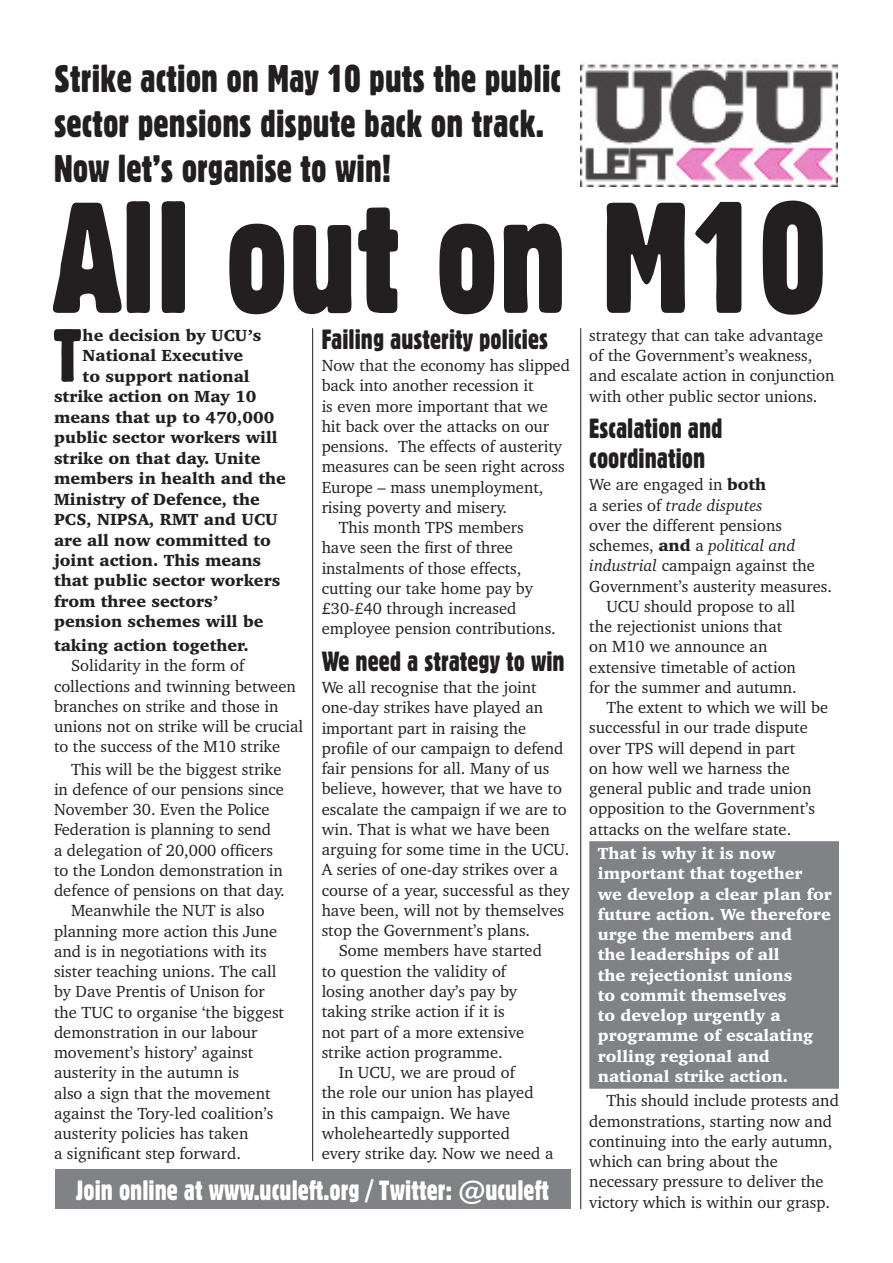
<style>
.page{position:relative;width:893px;height:1263px;background:#fff}
.page>*{position:absolute;margin:0;border:0;box-sizing:border-box;transform-origin:0 0}
.Banner{font:153px "Gothic 821 Condensed BT";color:#231f20}
.Body_text{font:73.35px "Gothic 821 Condensed BT";color:#231f20}
.Banner-2{font:37.5px/45px "Gothic 821 Condensed BT";color:#231f20}
.Sub_Head{font:27px/30px "Gothic 821 Condensed BT";color:#231f20}
.Join_box_header{font:27px "Gothic 821 Condensed BT";color:#fff}
.Body_text-2{font:16.5px/20.2px "Charter";color:#231f20}
.First_para_after_sub{font:16.5px/20.2px "Charter";color:#231f20}
.Body_text-3{font:900 16.5px "Charter";color:#231f20}
.Body_text-4{font:900 16.5px/20.2px "Charter";color:#fff}
.s1{font-weight:900}
.s2{font-style:italic}
</style>
<div class="page">
<div style="left:55px;top:1169px;width:515px;height:40px;background:#808285"></div>
<hr style="left:312px;top:328px;width:1px;height:833px;background:#231f20">
<img style="left:580px;top:64px;width:257px;height:123px">
<div style="left:589px;top:841px;width:250px;height:248px;background:#808285"></div>
<hr style="left:580px;top:328px;width:1px;height:881px;background:#231f20">
<p class="Banner-2" style="left:54px;top:56px;width:509px">Strike action on May 10 puts the public sector pensions dispute back on track.</p>
<p class="Banner-2" style="left:54px;top:146px;width:339px">Now let’s organise to win!</p>
<p class="Banner" style="left:54px;top:165px;width:774px">All out on M10</p>
<p class="Body_text" style="left:54px;top:311px;width:30px">T</p>
<p class="Body_text-3" style="left:83px;top:325px;width:180px">he decision by UCU’s</p>
<p class="Body_text-2" style="left:589px;top:325px;width:247px">strategy that can take advantage of the Government’s weakness, and escalate action in conjunction with other public sector unions.</p>
<p class="Sub_Head" style="left:589px;top:413px;width:135px">Escalation and coordination</p>
<p class="First_para_after_sub" style="left:589px;top:474px;width:244px">We are engaged in <span class="s1">both<br></span>a series of <span class="s2">trade disputes<br></span>over the different pensions schemes, <span class="s1">and</span> a <span class="s2">political and industrial</span> campaign against the<br>Government’s austerity measures.</p>
<p class="Body_text-2" style="left:589px;top:596px;width:209px;text-indent:17px">UCU should propose to all the rejectionist unions that on M10 we announce an extensive timetable of action for the summer and autumn.</p>
<p class="Body_text-2" style="left:589px;top:697px;width:240px;text-indent:17px">The extent to which we will be successful in our trade dispute over TPS will depend in part<br>on how well we harness the general public and trade union opposition to the Government’s attacks on the welfare state.</p>
<p class="Body_text-4" style="left:598px;top:843px;width:236px">That is why it is now important that together<br>we develop a clear plan for future action. We therefore urge the members and<br>the leaderships of all<br>the rejectionist unions<br>to commit themselves<br>to develop urgently a programme of escalating rolling regional and national strike action.</p>
<p class="Body_text-2" style="left:589px;top:1090px;width:251px;text-indent:17px">This should include protests and demonstrations, starting now and continuing into the early autumn, which can bring about the necessary pressure to deliver the victory which is within our grasp.</p>
<p class="Sub_Head" style="left:322px;top:324px;width:228px">Failing austerity policies</p>
<p class="First_para_after_sub" style="left:322px;top:355px;width:250px">Now that the economy has slipped back into another recession it<br>is even more important that we hit back over the attacks on our pensions. The effects of austerity measures can be seen right across<br>Europe – mass unemployment, rising poverty and misery.</p>
<p class="Body_text-2" style="left:322px;top:517px;width:236px;text-indent:17px">This month TPS members have seen the first of three instalments of those effects, cutting our take home pay by £30-£40 through increased employee pension contributions.</p>
<p class="Sub_Head" style="left:322px;top:646px;width:245px">We need a strategy to win</p>
<p class="First_para_after_sub" style="left:322px;top:677px;width:249px">We all recognise that the joint one-day strikes have played an important part in raising the profile of our campaign to defend fair pensions for all. Many of us believe, however, that we have to escalate the campaign if we are to win. That is what we have been arguing for some time in the UCU.<br>A series of one-day strikes over a course of a year, successful as they have been, will not by themselves stop the Government’s plans.</p>
<p class="Body_text-2" style="left:322px;top:940px;width:222px;text-indent:17px">Some members have started to question the validity of losing another day’s pay by taking strike action if it is<br>not part of a more extensive strike action programme.</p>
<p class="Body_text-2" style="left:322px;top:1062px;width:233px;text-indent:17px">In UCU, we are proud of<br>the role our union has played<br>in this campaign. We have wholeheartedly supported<br>every strike day. Now we need a</p>
<p class="Body_text-3" style="left:83px;top:345px;width:162px">National Executive</p>
<p class="Body_text-3" style="left:83px;top:366px;width:168px">to support national</p>
<p class="Body_text-3" style="left:54px;top:386px;width:204px">strike action on May 10</p>
<p class="Body_text-3" style="left:54px;top:407px;width:222px">means that up to 470,000</p>
<p class="Body_text-3" style="left:54px;top:427px;width:225px">public sector workers will</p>
<p class="Body_text-3" style="left:54px;top:448px;width:208px">strike on that day. Unite</p>
<p class="Body_text-3" style="left:54px;top:468px;width:234px">members in health and the</p>
<p class="Body_text-3" style="left:54px;top:489px;width:207px">Ministry of Defence, the</p>
<p class="Body_text-3" style="left:54px;top:509px;width:225px">PCS, NIPSA, RMT and UCU</p>
<p class="Body_text-3" style="left:54px;top:530px;width:218px">are all now committed to</p>
<p class="Body_text-3" style="left:54px;top:550px;width:209px">joint action. This means</p>
<p class="Body_text-3" style="left:54px;top:571px;width:228px">that public sector workers</p>
<p class="Body_text-3" style="left:54px;top:591px;width:166px">from three sectors’</p>
<p class="Body_text-3" style="left:54px;top:611px;width:211px">pension schemes will be</p>
<p class="Body_text-3" style="left:54px;top:635px;width:196px">taking action together.</p>
<p class="Body_text-2" style="left:54px;top:655px;width:251px;text-indent:17px">Solidarity in the form of collections and twinning between branches on strike and those in unions not on strike will be crucial to the success of the M10 strike</p>
<p class="Body_text-2" style="left:54px;top:758px;width:232px;text-indent:17px">This will be the biggest strike in defence of our pensions since<br>November 30. Even the Police<br>Federation is planning to send<br>a delegation of 20,000 officers to the London demonstration in defence of pensions on that day.</p>
<p class="Body_text-2" style="left:54px;top:900px;width:232px;text-indent:17px">Meanwhile the NUT is also planning more action this June and is in negotiations with its sister teaching unions. The call by Dave Prentis of Unison for the TUC to organise ‘the biggest demonstration in our labour movement’s history’ against austerity in the autumn is<br>also a sign that the movement against the Tory-led coalition’s austerity policies has taken<br>a significant step forward.</p>
<p class="Join_box_header" style="left:76px;top:1173px;width:475px">Join online at www.uculeft.org / Twitter: @uculeft</p>
</div>
